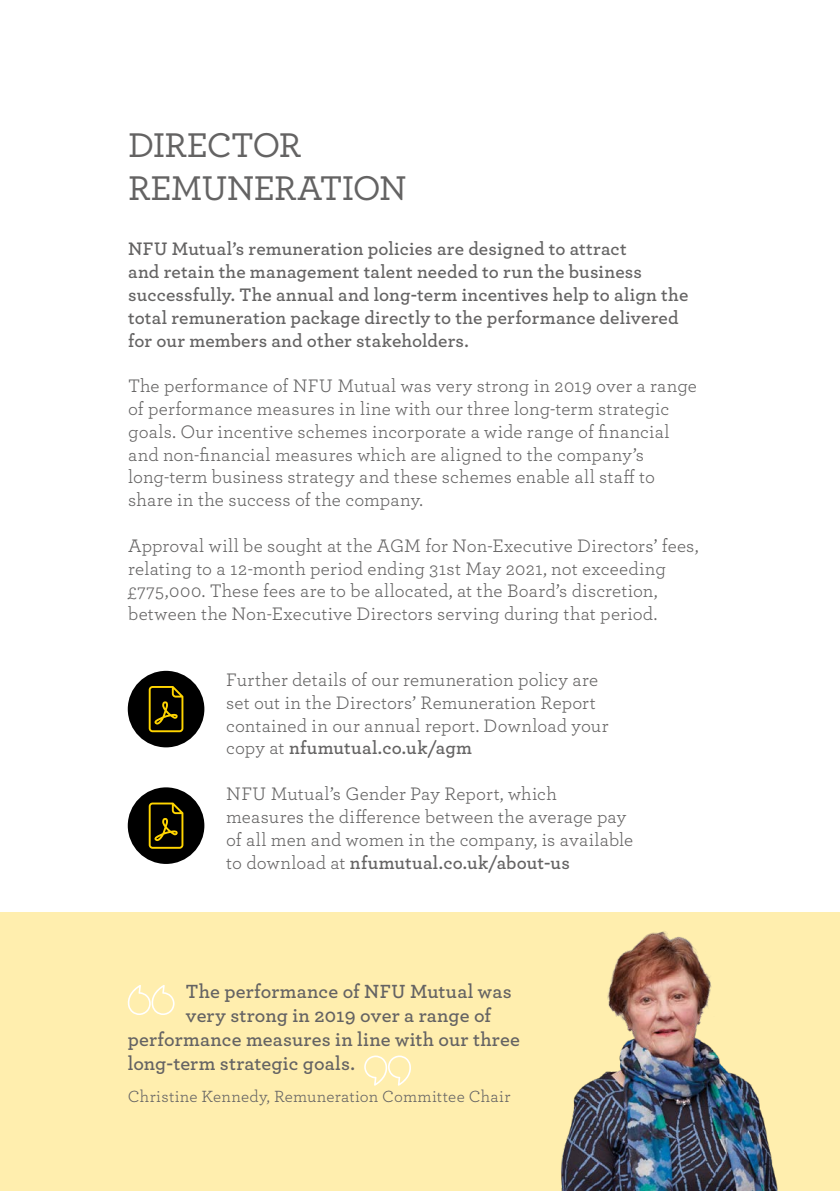
<style>
.page{position:relative;width:840px;height:1191px;background:#fff}
.page>*{position:absolute;margin:0;border:0;box-sizing:border-box;transform-origin:0 0}
.t1{font:500 36px/43.2px "Archer Pro";letter-spacing:-.025em;color:#646363}
.t2{font:600 20px "Archer Pro";letter-spacing:.01em;color:#646363}
.t3{font:19px/22.8px "Archer Pro";letter-spacing:.01em;color:#646363}
.t4{font:600 19px/22.8px "Archer Pro";letter-spacing:.01em;color:#646363}
.t5{font:17px "Archer Pro";letter-spacing:.015em;color:#646363}
.s1{font-weight:600}
</style>
<div class="page">
<div style="left:0;top:912px;width:839px;height:279px;background:#ffeeae"></div>
<img style="left:561px;top:931px;width:217px;height:260px">
<div style="left:128px;top:787px;width:76px;height:77px;background:#000;border-radius:50%"></div>
<div style="left:128px;top:671px;width:76px;height:76px;background:#000;border-radius:50%"></div>
<svg style="left:149px;top:686px;width:34px;height:46px"></svg>
<svg style="left:149px;top:802px;width:34px;height:46px"></svg>
<svg style="left:127px;top:985px;width:47px;height:30px"></svg>
<svg style="left:364px;top:1055px;width:47px;height:30px"></svg>
<h1 class="t1" style="left:128px;top:122px;width:280px">DIRECTOR<br>REMUNERATION</h1>
<p class="t4" style="left:128px;top:236px;width:561px">NFU Mutual’s remuneration policies are designed to attract<br>and retain the management talent needed to run the business successfully. The annual and long-term incentives help to align the total remuneration package directly to the performance delivered for our members and other stakeholders.</p>
<p class="t3" style="left:128px;top:373px;width:570px">The performance of NFU Mutual was very strong in 2019 over a range of performance measures in line with our three long-term strategic goals. Our incentive schemes incorporate a wide range of financial and non-financial measures which are aligned to the company’s long-term business strategy and these schemes enable all staff to share in the success of the company.</p>
<p class="t3" style="left:128px;top:533px;width:571px">Approval will be sought at the AGM for Non-Executive Directors’ fees, relating to a 12-month period ending 31st May 2021, not exceeding £775,000. These fees are to be allocated, at the Board’s discretion, between the Non-Executive Directors serving during that period.</p>
<p class="t3" style="left:226px;top:667px;width:383px">Further details of our remuneration policy are set out in the Directors’ Remuneration Report contained in our annual report. Download your copy at <span class="s1">nfumutual.co.uk/agm</span></p>
<p class="t3" style="left:226px;top:781px;width:408px">NFU Mutual’s Gender Pay Report, which measures the difference between the average pay of all men and women in the company, is available to download at <span class="s1">nfumutual.co.uk/about-us</span></p>
<p class="t2" style="left:186px;top:976px;width:327px">The performance of NFU Mutual was</p>
<p class="t2" style="left:186px;top:1000px;width:306px">very strong in 2019 over a range of</p>
<p class="t2" style="left:128px;top:1024px;width:393px">performance measures in line with our three</p>
<p class="t2" style="left:128px;top:1048px;width:228px">long-term strategic goals.</p>
<p class="t5" style="left:128px;top:1084px;width:384px">Christine Kennedy, Remuneration Committee Chair</p>
</div>
